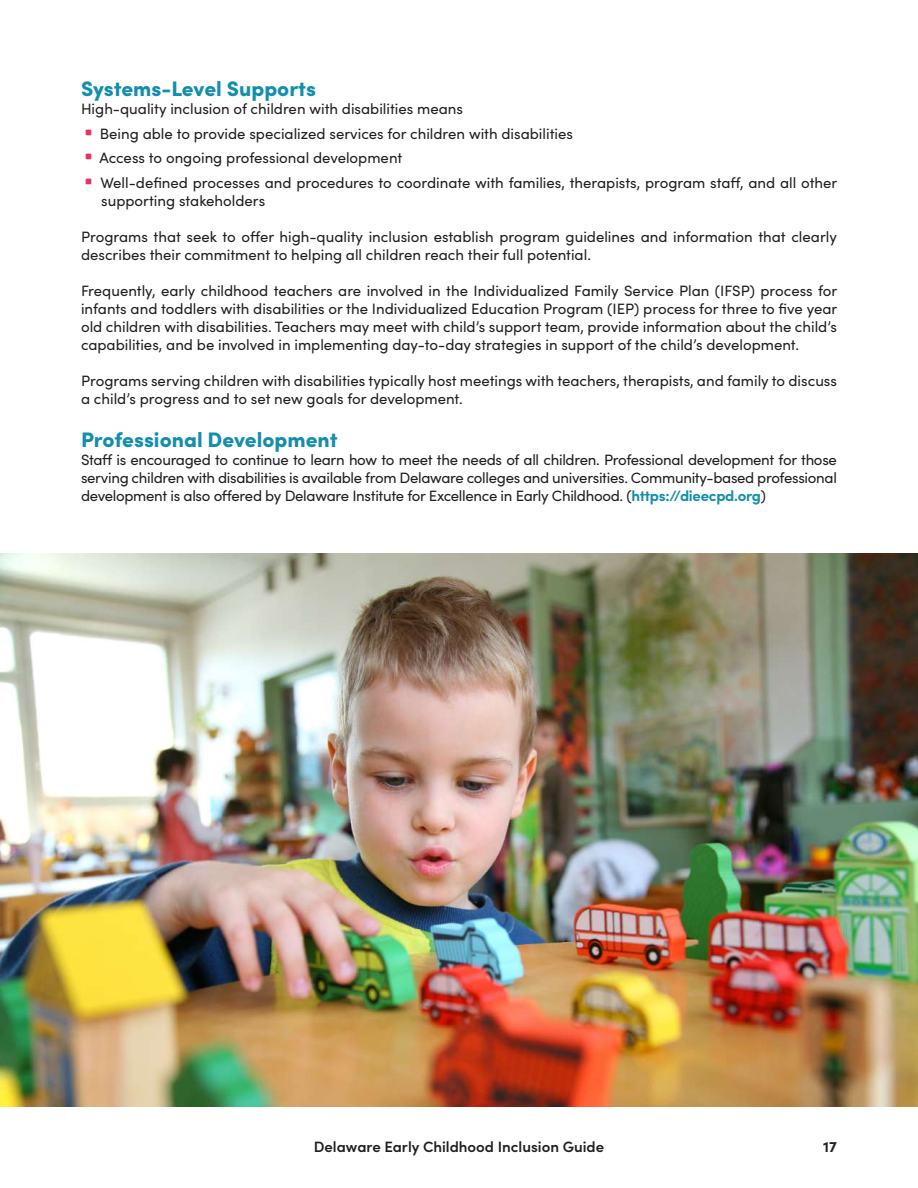
<style>
.page{position:relative;width:918px;height:1188px;background:#fff}
.page>*{position:absolute;margin:0;border:0;box-sizing:border-box;transform-origin:0 0}
.t1{font:900 21px "Sofia Pro";color:#138ead}
.t2{font:15px/18px "Sofia Pro";color:#231f20}
.t3{font:600 15px "Sofia Pro";color:#231f20}
.t4{font:700 15px "Sofia Pro";color:#231f20}
.s1{font-weight:700;color:#138ead}
</style>
<div class="page">
<img style="left:0;top:554px;width:918px;height:553px">
<h1 class="t1" style="left:81px;top:72px;width:237px">Systems-Level Supports</h1>
<p class="t2" style="left:99px;top:96px;width:739px;line-height:24.8px;text-indent:-18px">High-quality inclusion of children with disabilities means<br>Being able to provide specialized services for children with disabilities<br>Access to ongoing professional development<br>Well-defined processes and procedures to coordinate with families, therapists, program staff, and all other</p>
<p class="t2" style="left:101px;top:191px;width:165px">supporting stakeholders</p>
<p class="t2" style="left:81px;top:227px;width:757px">Programs that seek to offer high-quality inclusion establish program guidelines and information that clearly describes their commitment to helping all children reach their full potential.</p>
<p class="t2" style="left:81px;top:281px;width:758px;text-align:justify">Frequently, early childhood teachers are involved in the Individualized Family Service Plan (IFSP) process for infants and toddlers with disabilities or the Individualized Education Program (IEP) process for three to five year old children with disabilities. Teachers may meet with child’s support team, provide information about the child’s capabilities, and be involved in implementing day-to-day strategies in support of the child’s development.</p>
<p class="t2" style="left:81px;top:371px;width:758px">Programs serving children with disabilities typically host meetings with teachers, therapists, and family to discuss a child’s progress and to set new goals for development.</p>
<h1 class="t1" style="left:81px;top:424px;width:258px">Professional Development</h1>
<p class="t2" style="left:81px;top:450px;width:758px;text-align:justify">Staff is encouraged to continue to learn how to meet the needs of all children. Professional development for those serving children with disabilities is available from Delaware colleges and universities. Community-based professional development is also offered by Delaware Institute for Excellence in Early Childhood. (<span class="s1">https://dieecpd.org</span>)</p>
<p class="t3" style="left:314px;top:1135px;width:292px">Delaware Early Childhood Inclusion Guide</p>
<p class="t4" style="left:823px;top:1135px;width:15px">17</p>
</div>
